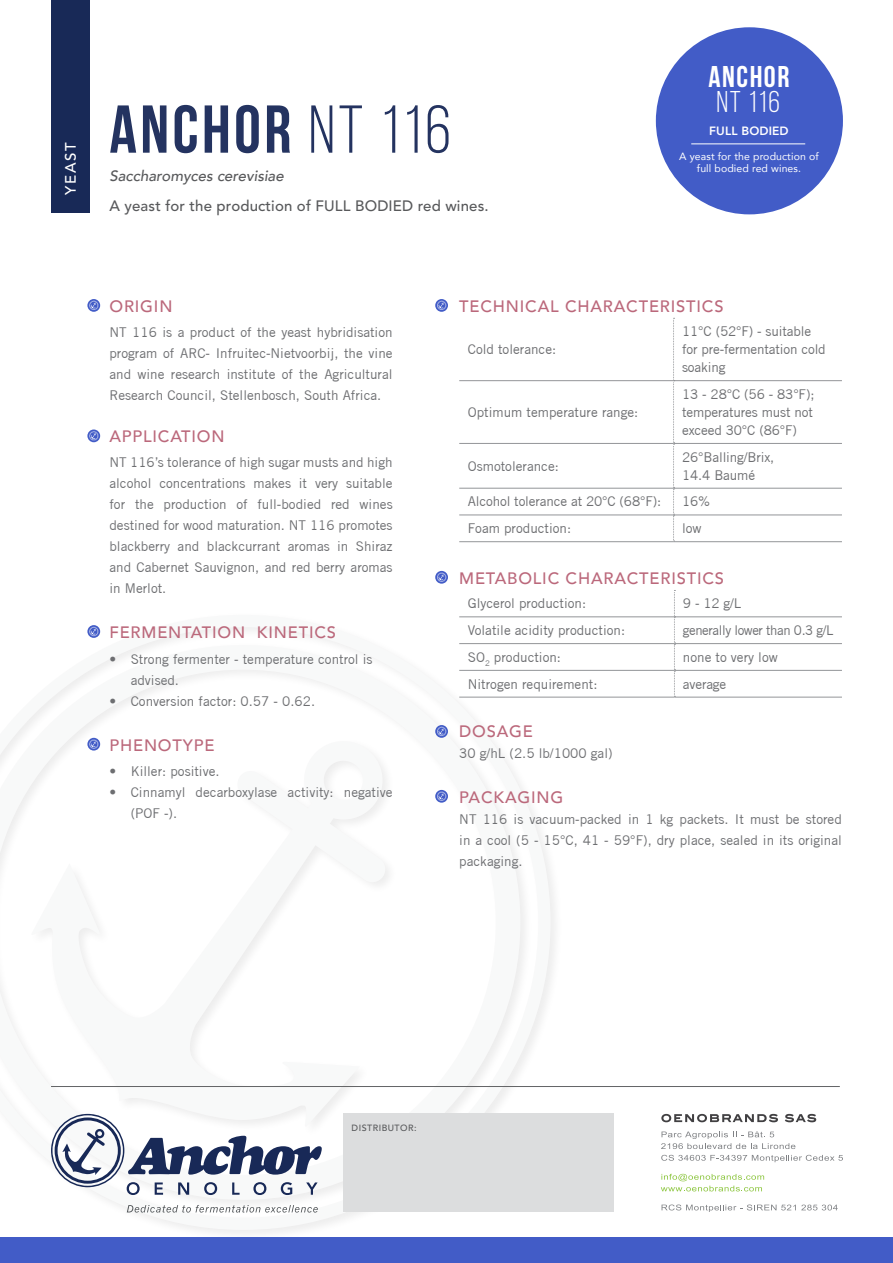
<style>
.page{position:relative;width:893px;height:1263px;background:#fff}
.page>*{position:absolute;margin:0;border:0;box-sizing:border-box;transform-origin:0 0}
.t1{font:700 67.5px "Bebas Neue";letter-spacing:.05em;color:#243360}
.t2{font:700 30px "Bebas Neue";letter-spacing:.05em;color:#fff}
.t3{font:30px "Bebas Neue";color:#fff}
.t4{font:500 16.5px "Avenir";letter-spacing:.05em;color:#bb687b}
.t5{font:500 15px "Avenir LT Std";letter-spacing:.01em;color:#58595b}
.t6{font:italic 500 15px "Avenir";color:#58595b}
.t7{font:500 15px "Avenir LT Std";color:#fff}
.t8{font:13.5px/21px "Trade Gothic";color:#6d6e71}
.t9{font:13.5px "Trade Gothic";letter-spacing:-.03em;color:#6d6e71}
.t10{font:800 12px "Avenir";letter-spacing:.01em;color:#fff}
.t11{font:10.5px/12px "Avenir";letter-spacing:.01em;color:#fff;text-align:center}
.t12{font:500 9px "Avenir LT Std";letter-spacing:.05em;color:#58595b}
.s1{font-weight:400}
</style>
<div class="page">
<svg style="left:96px;top:617px;width:455px;height:613px"></svg>
<svg style="left:0;top:645px;width:520px;height:555px"></svg>
<div style="left:51px;top:0;width:38px;height:212px;background:#182957"></div>
<div style="left:343px;top:1114px;width:271px;height:98px;background:#dcddde"></div>
<div style="left:0;top:1237px;width:893px;height:26px;background:#425cc7"></div>
<svg style="left:87px;top:299px;width:13px;height:13px"></svg>
<svg style="left:89px;top:301px;width:9px;height:9px"></svg>
<svg style="left:435px;top:299px;width:13px;height:13px"></svg>
<svg style="left:437px;top:301px;width:9px;height:9px"></svg>
<svg style="left:435px;top:571px;width:13px;height:13px"></svg>
<svg style="left:437px;top:573px;width:9px;height:9px"></svg>
<svg style="left:435px;top:725px;width:13px;height:13px"></svg>
<svg style="left:437px;top:727px;width:9px;height:9px"></svg>
<svg style="left:435px;top:790px;width:13px;height:13px"></svg>
<svg style="left:437px;top:792px;width:9px;height:9px"></svg>
<svg style="left:87px;top:429px;width:13px;height:13px"></svg>
<svg style="left:89px;top:431px;width:9px;height:9px"></svg>
<svg style="left:87px;top:625px;width:13px;height:13px"></svg>
<svg style="left:89px;top:627px;width:9px;height:9px"></svg>
<svg style="left:87px;top:738px;width:13px;height:12px"></svg>
<svg style="left:89px;top:739px;width:9px;height:10px"></svg>
<hr style="left:459px;top:380px;width:214px;height:1px;background:#939598">
<hr style="left:674px;top:380px;width:168px;height:1px;background:#939598">
<svg style="left:673px;top:318px;width:2px;height:223px"></svg>
<hr style="left:459px;top:488px;width:215px;height:1px;background:#939598">
<hr style="left:674px;top:488px;width:168px;height:1px;background:#939598">
<hr style="left:459px;top:443px;width:215px;height:1px;background:#939598">
<hr style="left:674px;top:443px;width:168px;height:1px;background:#939598">
<hr style="left:459px;top:515px;width:215px;height:1px;background:#939598">
<hr style="left:674px;top:515px;width:168px;height:1px;background:#939598">
<hr style="left:459px;top:541px;width:215px;height:1px;background:#939598">
<hr style="left:674px;top:541px;width:168px;height:1px;background:#939598">
<hr style="left:459px;top:616px;width:215px;height:1px;background:#939598">
<hr style="left:675px;top:616px;width:167px;height:1px;background:#939598">
<svg style="left:674px;top:590px;width:1px;height:107px"></svg>
<hr style="left:459px;top:643px;width:215px;height:1px;background:#939598">
<hr style="left:674px;top:643px;width:168px;height:1px;background:#939598">
<hr style="left:459px;top:670px;width:215px;height:1px;background:#939598">
<hr style="left:674px;top:670px;width:168px;height:1px;background:#939598">
<hr style="left:459px;top:697px;width:215px;height:1px;background:#939598">
<hr style="left:674px;top:697px;width:168px;height:1px;background:#939598">
<hr style="left:51px;top:1086px;width:789px;height:1px;background:#636466">
<svg style="left:661px;top:1204px;width:177px;height:8px"></svg>
<svg style="left:661px;top:1174px;width:103px;height:17px"></svg>
<svg style="left:661px;top:1155px;width:182px;height:7px"></svg>
<svg style="left:661px;top:1131px;width:134px;height:18px"></svg>
<svg style="left:661px;top:1114px;width:155px;height:8px"></svg>
<div style="left:656px;top:27px;width:187px;height:187px;background:#425cc7;border-radius:50%"></div>
<hr style="left:691px;top:143px;width:114px;height:1px;background:#fff">
<svg style="left:127px;top:1205px;width:191px;height:7px"></svg>
<svg style="left:51px;top:1114px;width:271px;height:81px"></svg>
<p class="t7" style="left:62px;top:195px;width:53px;rotate:-90deg">YEAST</p>
<p class="t1" style="left:109px;top:92px;width:343px">ANCHOR <span class="s1">NT 116</span></p>
<p class="t6" style="left:109px;top:166px;width:176px">Saccharomyces cerevisiae</p>
<p class="t5" style="left:109px;top:197px;width:381px">A yeast for the production of FULL BODIED red wines.</p>
<p class="t2" style="left:709px;top:60px;width:82px">ANCHOR</p>
<p class="t3" style="left:717px;top:86px;width:65px">NT 116</p>
<p class="t10" style="left:709px;top:121px;width:81px">FULL BODIED</p>
<p class="t11" style="left:679px;top:150px;width:141px">A yeast for the production of full bodied red wines.</p>
<p class="t4" style="left:109px;top:292px;width:65px">ORIGIN</p>
<p class="t8" style="left:109px;top:322px;width:285px;text-align:justify">NT 116 is a product of the yeast hybridisation program of ARC- Infruitec-Nietvoorbij, the vine and wine research institute of the Agricultural Research Council, Stellenbosch, South Africa.</p>
<p class="t4" style="left:109px;top:422px;width:117px">APPLICATION</p>
<p class="t8" style="left:109px;top:452px;width:285px;text-align:justify">NT 116’s tolerance of high sugar musts and high alcohol concentrations makes it very suitable for the production of full-bodied red wines destined for wood maturation. NT 116 promotes blackberry and blackcurrant aromas in Shiraz and Cabernet Sauvignon, and red berry aromas in Merlot.</p>
<p class="t4" style="left:109px;top:618px;width:228px">FERMENTATION KINETICS</p>
<p class="t8" style="left:131px;top:648px;width:243px;text-indent:-21px">• Strong fermenter - temperature control is advised.</p>
<p class="t8" style="left:109px;top:690px;width:207px">• Conversion factor: 0.57 - 0.62.</p>
<p class="t4" style="left:109px;top:730px;width:106px">PHENOTYPE</p>
<p class="t8" style="left:109px;top:760px;width:112px">• Killer: positive.</p>
<p class="t8" style="left:131px;top:781px;width:263px;text-indent:-21px">• Cinnamyl decarboxylase activity: negative (POF -).</p>
<p class="t4" style="left:459px;top:292px;width:266px">TECHNICAL CHARACTERISTICS</p>
<p class="t8" style="left:468px;top:339px;width:90px">Cold tolerance:</p>
<p class="t8" style="left:682px;top:322px;width:145px;line-height:18px">11°C (52°F) - suitable for pre-fermentation cold soaking</p>
<p class="t8" style="left:468px;top:401px;width:172px">Optimum temperature range:</p>
<p class="t8" style="left:682px;top:385px;width:134px;line-height:18px">13 - 28°C (56 - 83°F); temperatures must not exceed 30°C (86°F)</p>
<p class="t8" style="left:468px;top:455px;width:93px">Osmotolerance:</p>
<p class="t8" style="left:682px;top:448px;width:94px;line-height:18px">26°Balling/Brix,<br>14.4 Baumé</p>
<p class="t8" style="left:468px;top:491px;width:195px">Alcohol tolerance at 20°C (68°F):</p>
<p class="t8" style="left:682px;top:491px;width:30px">16%</p>
<p class="t8" style="left:468px;top:518px;width:105px">Foam production:</p>
<p class="t8" style="left:682px;top:518px;width:21px">low</p>
<p class="t4" style="left:459px;top:564px;width:266px">METABOLIC CHARACTERISTICS</p>
<p class="t8" style="left:468px;top:593px;width:120px">Glycerol production:</p>
<p class="t8" style="left:683px;top:593px;width:60px">9 - 12 g/L</p>
<p class="t8" style="left:468px;top:620px;width:159px">Volatile acidity production:</p>
<p class="t9" style="left:683px;top:622px;width:152px">generally lower than 0.3 g/L</p>
<p class="t8" style="left:468px;top:646px;width:95px">SO<sub>2</sub> production:</p>
<p class="t8" style="left:683px;top:646px;width:96px">none to very low</p>
<p class="t8" style="left:468px;top:673px;width:131px">Nitrogen requirement:</p>
<p class="t8" style="left:683px;top:673px;width:45px">average</p>
<p class="t4" style="left:459px;top:716px;width:75px">DOSAGE</p>
<p class="t8" style="left:459px;top:742px;width:155px">30 g/hL (2.5 lb/1000 gal)</p>
<p class="t4" style="left:459px;top:782px;width:106px">PACKAGING</p>
<p class="t8" style="left:459px;top:808px;width:384px;text-align:justify">NT 116 is vacuum-packed in 1 kg packets. It must be stored in a cool (5 - 15°C, 41 - 59°F), dry place, sealed in its original packaging.</p>
<p class="t12" style="left:352px;top:1122px;width:66px">DISTRIBUTOR:</p>
</div>
